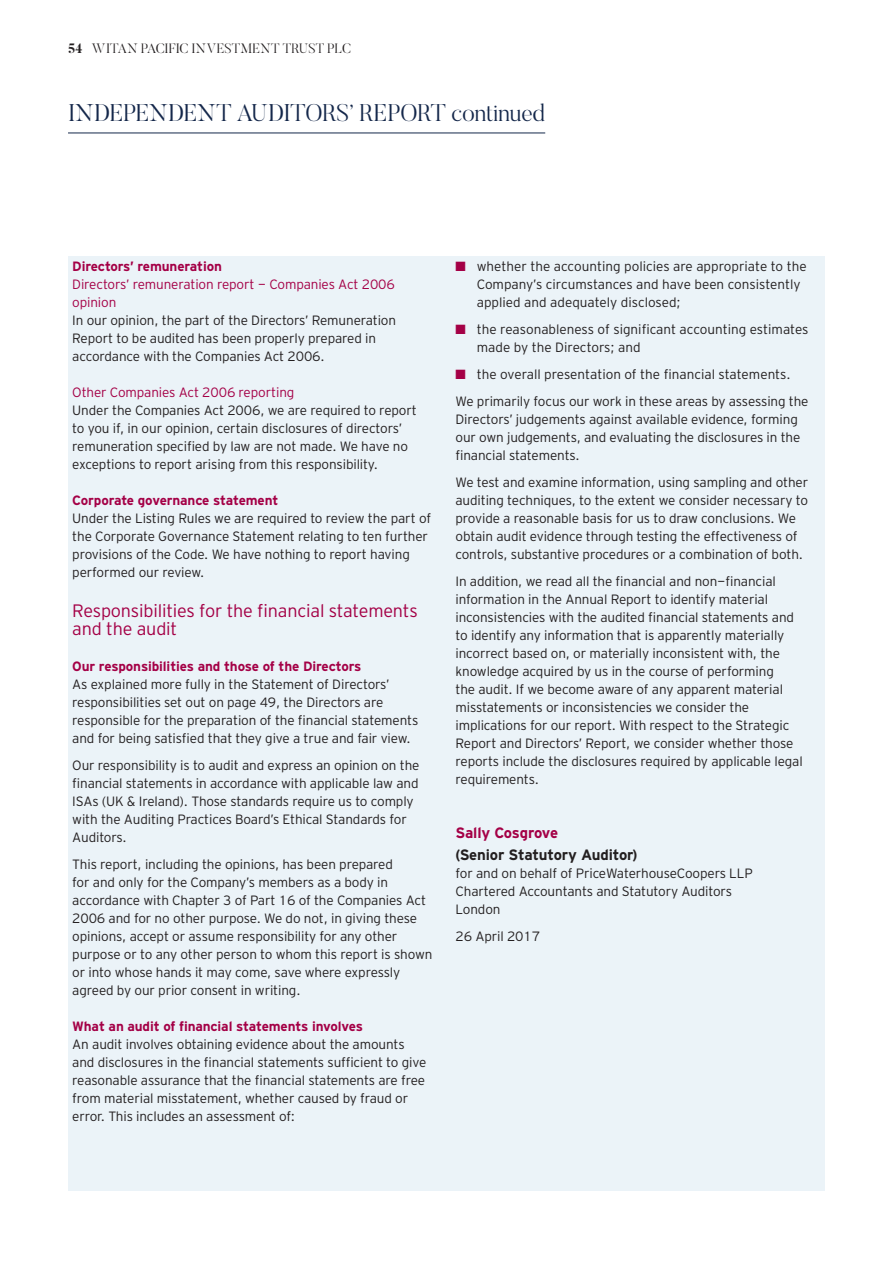
<style>
.page{position:relative;width:893px;height:1263px;background:#fff}
.page>*{position:absolute;margin:0;border:0;box-sizing:border-box;transform-origin:0 0}
.t1{font:300 24px "Butler";letter-spacing:-.01em;color:#14274a}
.t2{font:300 18px/18px "Interstate Tab";letter-spacing:-.01em;color:#a40046}
.t3{font:700 15px "Interstate Tab";letter-spacing:-.01em;color:#231f20}
.t4{font:700 15px "Interstate Tab";letter-spacing:-.02em;color:#a40046}
.t5{font:300 13.5px/18px "Interstate Tab";letter-spacing:-.01em;color:#231f20}
.t6{font:700 13.5px "Interstate Tab";letter-spacing:-.01em;color:#a40046}
.t7{font:300 13.5px/18px "Interstate Tab";letter-spacing:-.01em;color:#a40046}
.t8{font:300 13.5px "Butler";letter-spacing:.005em;color:#231f20}
.s1{font-weight:700}
</style>
<div class="page">
<hr style="left:68px;top:133px;width:477px;height:1px;background:#14274a">
<div style="left:68px;top:256px;width:757px;height:934px;background:#ebf3f8"></div>
<p class="t8" style="left:68px;top:41px;width:284px"><span class="s1">54</span> WITAN PACIFIC INVESTMENT TRUST PLC</p>
<h1 class="t1" style="left:68px;top:98px;width:478px">INDEPENDENT AUDITORS’ REPORT continued</h1>
<p class="t6" style="left:72px;top:261px;width:151px">Directors’ remuneration</p>
<p class="t7" style="left:72px;top:277px;width:324px">Directors’ remuneration report - Companies Act 2006 opinion</p>
<p class="t5" style="left:72px;top:313px;width:325px">In our opinion, the part of the Directors’ Remuneration<br>Report to be audited has been properly prepared in accordance with the Companies Act 2006.</p>
<p class="t7" style="left:72px;top:385px;width:224px">Other Companies Act 2006 reporting</p>
<p class="t5" style="left:72px;top:403px;width:346px">Under the Companies Act 2006, we are required to report to you if, in our opinion, certain disclosures of directors’ remuneration specified by law are not made. We have no exceptions to report arising from this responsibility.</p>
<p class="t6" style="left:72px;top:495px;width:208px">Corporate governance statement</p>
<p class="t5" style="left:72px;top:511px;width:360px">Under the Listing Rules we are required to review the part of the Corporate Governance Statement relating to ten further provisions of the Code. We have nothing to report having performed our review.</p>
<h2 class="t2" style="left:72px;top:603px;width:347px">Responsibilities for the financial statements and the audit</h2>
<p class="t6" style="left:72px;top:661px;width:291px">Our responsibilities and those of the Directors</p>
<p class="t5" style="left:72px;top:677px;width:347px">As explained more fully in the Statement of Directors’ responsibilities set out on page 49, the Directors are responsible for the preparation of the financial statements and for being satisfied that they give a true and fair view.</p>
<p class="t5" style="left:72px;top:758px;width:349px">Our responsibility is to audit and express an opinion on the financial statements in accordance with applicable law and ISAs (UK &amp; Ireland). Those standards require us to comply with the Auditing Practices Board’s Ethical Standards for Auditors.</p>
<p class="t5" style="left:72px;top:857px;width:362px">This report, including the opinions, has been prepared<br>for and only for the Company’s members as a body in accordance with Chapter 3 of Part 16 of the Companies Act 2006 and for no other purpose. We do not, in giving these opinions, accept or assume responsibility for any other purpose or to any other person to whom this report is shown or into whose hands it may come, save where expressly agreed by our prior consent in writing.</p>
<p class="t6" style="left:72px;top:1021px;width:292px">What an audit of financial statements involves</p>
<p class="t5" style="left:72px;top:1037px;width:356px">An audit involves obtaining evidence about the amounts and disclosures in the financial statements sufficient to give reasonable assurance that the financial statements are free from material misstatement, whether caused by fraud or error. This includes an assessment of:</p>
<p class="t5" style="left:477px;top:259px;width:331px">whether the accounting policies are appropriate to the<br>Company’s circumstances and have been consistently applied and adequately disclosed;</p>
<p class="t5" style="left:477px;top:322px;width:333px">the reasonableness of significant accounting estimates made by the Directors; and</p>
<p class="t5" style="left:455px;top:362px;width:355px;line-height:27px;text-align:center">the overall presentation of the financial statements.<br>We primarily focus our work in these areas by assessing the</p>
<p class="t5" style="left:455px;top:412px;width:346px">Directors’ judgements against available evidence, forming our own judgements, and evaluating the disclosures in the financial statements.</p>
<p class="t5" style="left:455px;top:475px;width:354px">We test and examine information, using sampling and other auditing techniques, to the extent we consider necessary to provide a reasonable basis for us to draw conclusions. We obtain audit evidence through testing the effectiveness of controls, substantive procedures or a combination of both.</p>
<p class="t5" style="left:455px;top:574px;width:349px">In addition, we read all the financial and non-financial information in the Annual Report to identify material inconsistencies with the audited financial statements and to identify any information that is apparently materially incorrect based on, or materially inconsistent with, the knowledge acquired by us in the course of performing<br>the audit. If we become aware of any apparent material misstatements or inconsistencies we consider the implications for our report. With respect to the Strategic Report and Directors’ Report, we consider whether those reports include the disclosures required by applicable legal requirements.</p>
<p class="t4" style="left:455px;top:827px;width:104px">Sally Cosgrove</p>
<p class="t3" style="left:455px;top:850px;width:184px">(Senior Statutory Auditor)</p>
<p class="t5" style="left:455px;top:866px;width:299px">for and on behalf of PriceWaterhouseCoopers LLP<br>Chartered Accountants and Statutory Auditors<br>London</p>
<p class="t5" style="left:455px;top:929px;width:86px">26 April 2017</p>
</div>
